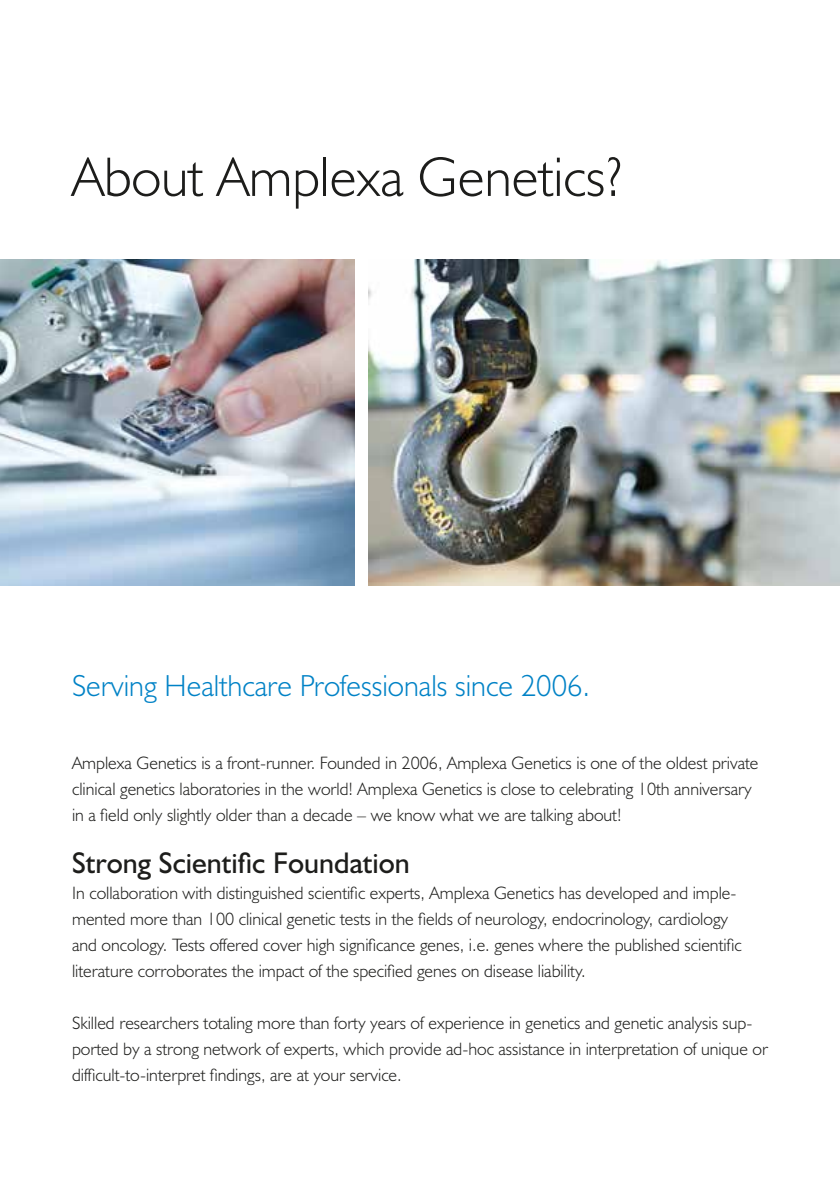
<style>
.page{position:relative;width:840px;height:1191px;background:#fff}
.page>*{position:absolute;margin:0;border:0;box-sizing:border-box;transform-origin:0 0}
.t1{font:300 56px "Humanist 521 BT";color:#1d1d1b}
.t2{font:300 30.6px "Humanist 521 BT";color:#0082c6}
.t3{font:30px "Humanist 521 BT";color:#1d1d1b}
.t4{font:300 18px/26px "Humanist 521 BT";color:#1d1d1b}
</style>
<div class="page">
<img style="left:0;top:259px;width:354px;height:326px">
<img style="left:369px;top:259px;width:470px;height:326px">
<h1 class="t1" style="left:72px;top:142px;width:552px">About Amplexa Genetics?</h1>
<h2 class="t2" style="left:72px;top:666px;width:519px">Serving Healthcare Professionals since 2006.</h2>
<p class="t4" style="left:72px;top:749px;width:687px">Amplexa Genetics is a front-runner. Founded in 2006, Amplexa Genetics is one of the oldest private clinical genetics laboratories in the world! Amplexa Genetics is close to celebrating 10th anniversary in a field only slightly older than a decade – we know what we are talking about!</p>
<h3 class="t3" style="left:72px;top:844px;width:339px">Strong Scientific Foundation</h3>
<p class="t4" style="left:72px;top:879px;width:670px">In collaboration with distinguished scientific experts, Amplexa Genetics has developed and imple&shy;mented more than 100 clinical genetic tests in the fields of neurology, endocrinology, cardiology and oncology. Tests offered cover high significance genes, i.e. genes where the published scientific literature corroborates the impact of the specified genes on disease liability.</p>
<p class="t4" style="left:72px;top:1009px;width:697px">Skilled researchers totaling more than forty years of experience in genetics and genetic analysis sup&shy;ported by a strong network of experts, which provide ad-hoc assistance in interpretation of unique or difficult-to-interpret findings, are at your service.</p>
</div>
